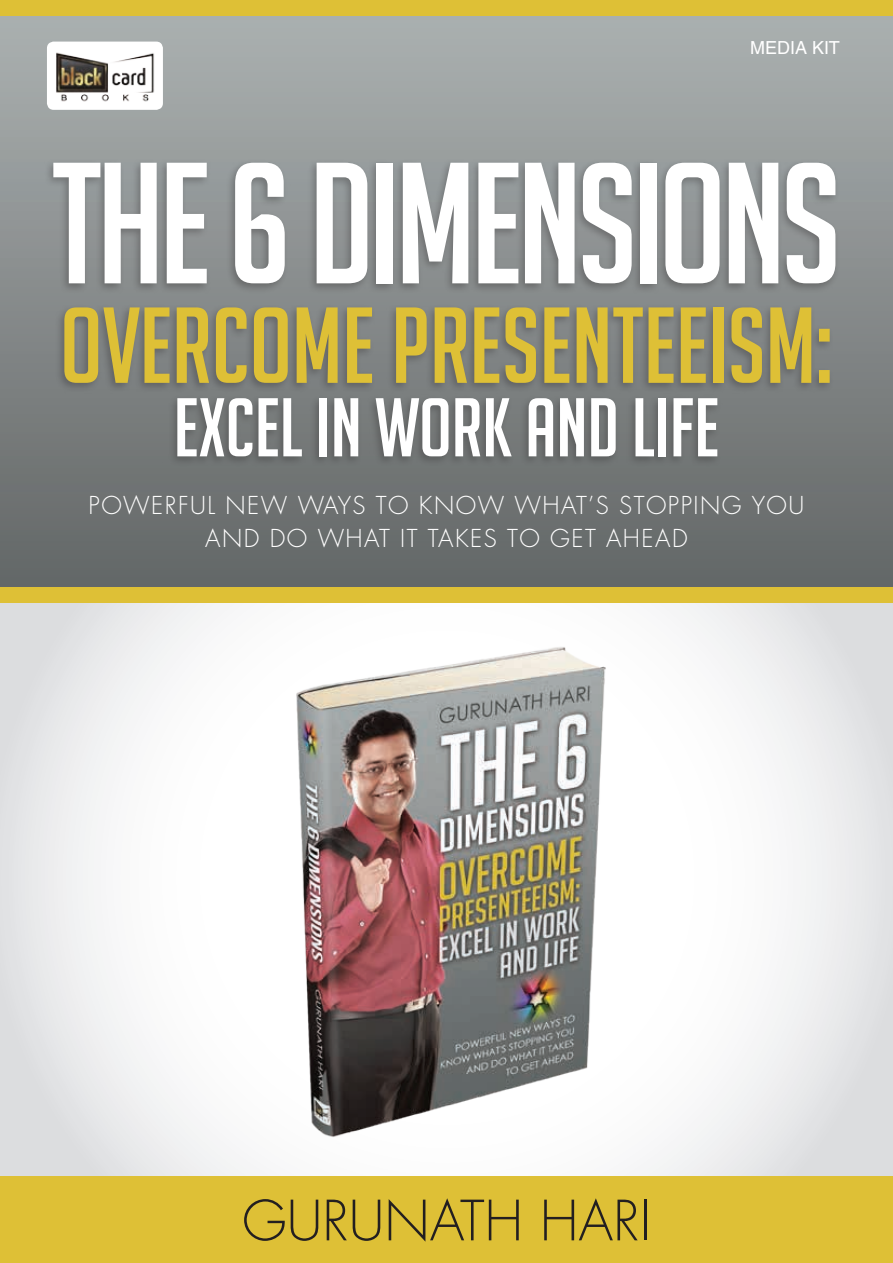
<style>
.page{position:relative;width:893px;height:1263px;background:#fff}
.page>*{position:absolute;margin:0;border:0;box-sizing:border-box;transform-origin:0 0}
.t1{font:168px "Big Noodle Titling";letter-spacing:-.03em;color:#fff}
.t2{font:105px "Big Noodle Titling";color:#dec036}
.t3{font:81px "Big Noodle Titling";color:#fff}
.t4{font:300 54px "Futura";color:#231f20}
.t5{font:300 24px "Futura";letter-spacing:.06em;color:#fff}
.t6{font:18px "Helvetica LT Std";color:#fff}
</style>
<div class="page">
<svg style="left:0;top:603px;width:893px;height:574px"></svg>
<div style="left:0;top:0;width:893px;height:587px;background:linear-gradient(to bottom,#adb2b3,#636666)"></div>
<div style="left:0;top:1177px;width:893px;height:86px;background:#dec036"></div>
<svg style="left:47px;top:42px;width:116px;height:68px"></svg>
<img style="left:43px;top:35px;width:117px;height:70px">
<img style="left:255px;top:627px;width:383px;height:527px">
<div style="left:44px;top:159px;width:796px;height:135px;background:#231f20;opacity:.31"></div>
<div style="left:55px;top:304px;width:779px;height:163px;background:#231f20;opacity:.31"></div>
<div style="left:0;top:0;width:893px;height:16px;background:#dec036"></div>
<div style="left:0;top:587px;width:893px;height:16px;background:#dec036"></div>
<p class="t6" style="left:750px;top:37px;width:91px">MEDIA KIT</p>
<p class="t1" style="left:52px;top:133px;width:791px">THE 6 DIMENSIONS</p>
<p class="t2" style="left:60px;top:289px;width:774px">OVERCOME PRESENTEEISM:</p>
<p class="t3" style="left:174px;top:384px;width:547px">EXCEL IN WORK AND LIFE</p>
<p class="t5" style="left:89px;top:490px;width:717px">POWERFUL NEW WAYS TO KNOW WHAT’S STOPPING YOU</p>
<p class="t5" style="left:205px;top:523px;width:484px">AND DO WHAT IT TAKES TO GET AHEAD</p>
<p class="t4" style="left:242px;top:1186px;width:410px">GURUNATH HARI</p>
</div>
